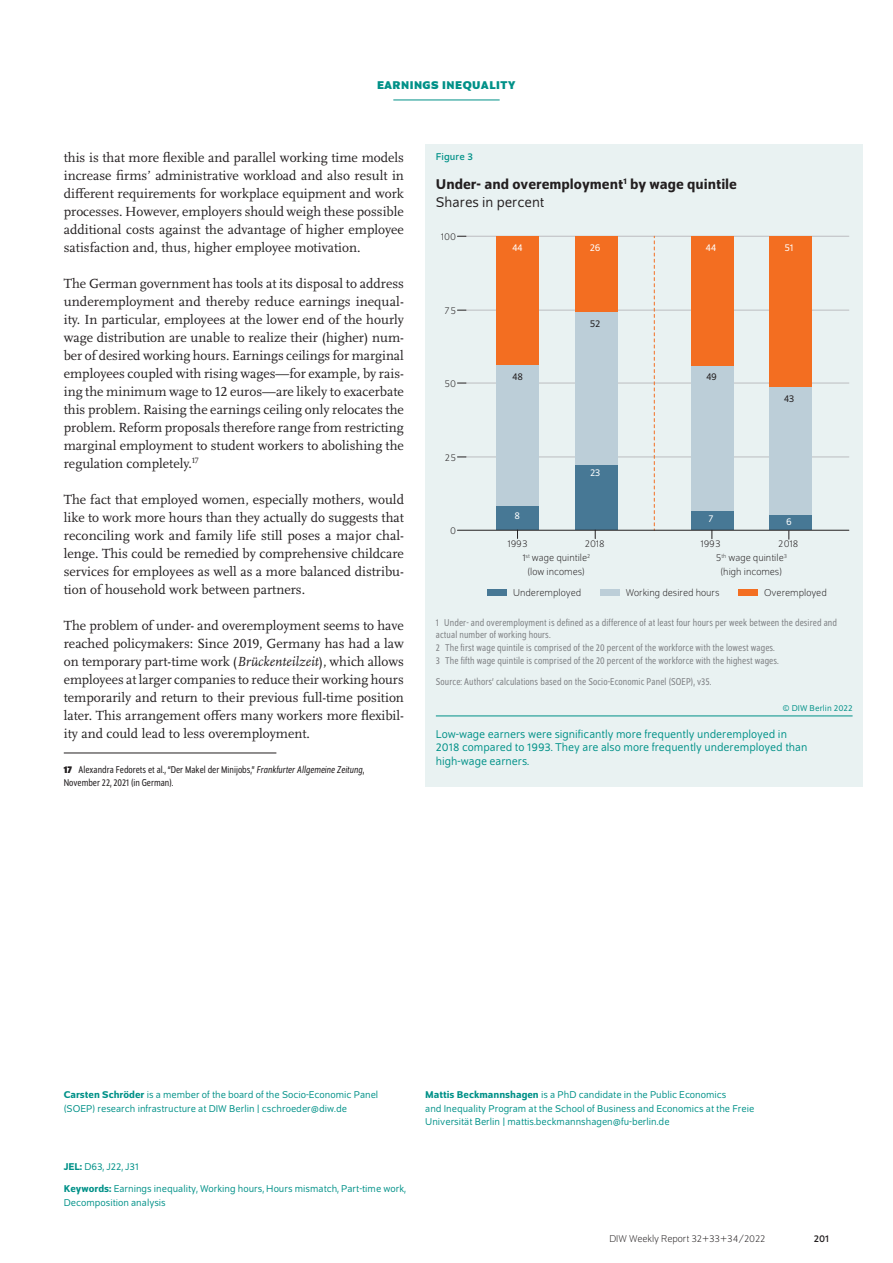
<style>
.page{position:relative;width:893px;height:1263px;background:#fff}
.page>*{position:absolute;margin:0;border:0;box-sizing:border-box;transform-origin:0 0}
.t1{font:500 15px "Schumpeter";color:#231f20}
.t2{font:15px "Schumpeter Blond";color:#231f20}
.t3{font:13.8px/18px "Scala Pro";color:#231f20;text-align:justify}
.t4{font:12px/13.5px "Schumpeter Blond";color:#009188}
.t5{font:700 12px "Schumpeter";color:#009188}
.t6{font:10.5px/13.5px "Schumpeter Blond";color:#009188}
.t7{font:semi-condensed 10.5px/12.8px "Schumpeter Blond";letter-spacing:.01em;color:#808285}
.t8{font:300 10.5px/13.5px "Schumpeter";color:#231f20;text-align:center}
.t9{font:semi-condensed 10.5px/13.5px "Schumpeter Blond";color:#231f20}
.t10{font:10.5px "Schumpeter Blond";letter-spacing:-.04em;color:#fff}
.t11{font:10.5px "Schumpeter Blond";letter-spacing:-.04em;color:#231f20}
.t12{font:10.5px "Schumpeter";letter-spacing:.01em;color:#009188}
.t13{font:10.5px "Schumpeter";color:#231f20}
.t14{font:9px "Schumpeter Blond";letter-spacing:.01em;color:#009188}
.s1{font-style:italic}
.s2{font-family:"Schumpeter";font-weight:700}
.s3{font-family:"Schumpeter";font-weight:500}
</style>
<div class="page">
<hr style="left:393px;top:100px;width:107px;height:1px;background:#009188">
<hr style="left:64px;top:753px;width:212px;height:1px;background:#231f20">
<div style="left:425px;top:144px;width:438px;height:642px;background:#e9f2f2"></div>
<hr style="left:466px;top:236px;width:383px;height:1px;background:#bcbdc0">
<hr style="left:466px;top:310px;width:383px;height:1px;background:#bcbdc0">
<hr style="left:466px;top:383px;width:383px;height:1px;background:#bcbdc0">
<hr style="left:466px;top:457px;width:383px;height:1px;background:#bcbdc0">
<div style="left:496px;top:506px;width:43px;height:24px;background:#477895"></div>
<div style="left:496px;top:365px;width:43px;height:141px;background:#bcced8"></div>
<div style="left:496px;top:236px;width:43px;height:129px;background:#f36e21"></div>
<div style="left:575px;top:465px;width:43px;height:65px;background:#477895"></div>
<div style="left:575px;top:312px;width:43px;height:153px;background:#bcced8"></div>
<div style="left:575px;top:236px;width:43px;height:76px;background:#f36e21"></div>
<div style="left:691px;top:510px;width:43px;height:20px;background:#477895"></div>
<div style="left:691px;top:366px;width:43px;height:144px;background:#bcced8"></div>
<div style="left:691px;top:236px;width:43px;height:130px;background:#f36e21"></div>
<div style="left:769px;top:514px;width:42px;height:16px;background:#477895"></div>
<div style="left:769px;top:387px;width:42px;height:127px;background:#bcced8"></div>
<div style="left:769px;top:236px;width:42px;height:151px;background:#f36e21"></div>
<div style="left:488px;top:590px;width:19px;height:6px;background:#477895"></div>
<div style="left:600px;top:590px;width:19px;height:6px;background:#bcced8"></div>
<div style="left:739px;top:590px;width:19px;height:6px;background:#f36e21"></div>
<svg style="left:654px;top:236px;width:1px;height:294px"></svg>
<hr style="left:457px;top:530px;width:392px;height:1px;background:#231f20">
<hr style="left:436px;top:715px;width:417px;height:1px;background:#009188">
<p class="t5" style="left:377px;top:79px;width:9px">earnings</p>
<p class="t5" style="left:442px;top:79px;width:9px">inequality</p>
<p class="t3" style="left:64px;top:148px;width:342px">this is that more flexible and parallel working time models increase firms’ administrative workload and also result in different requirements for workplace equipment and work processes. However, employers should weigh these possible additional costs against the advantage of higher employee satisfaction and, thus, higher employee motivation.</p>
<p class="t3" style="left:64px;top:274px;width:342px">The German government has tools at its disposal to address underemployment and thereby reduce earnings inequal&shy;ity. In particular, employees at the lower end of the hourly wage distribution are unable to realize their (higher) num&shy;ber of desired working hours. Earnings ceilings for marginal employees coupled with rising wages—for example, by rais&shy;ing the minimum wage to 12 euros—are likely to exacerbate this problem. Raising the earnings ceiling only relocates the problem. Reform proposals therefore range from restricting marginal employment to student workers to abolishing the regulation completely.<sup>17</sup></p>
<p class="t3" style="left:64px;top:490px;width:342px">The fact that employed women, especially mothers, would like to work more hours than they actually do suggests that reconciling work and family life still poses a major chal&shy;lenge. This could be remedied by comprehensive childcare services for employees as well as a more balanced distribu&shy;tion of household work between partners.</p>
<p class="t3" style="left:64px;top:616px;width:342px">The problem of under- and overemployment seems to have reached policymakers: Since 2019, Germany has had a law on temporary part-time work (<span class="s1">Brückenteilzeit</span>), which allows employees at larger companies to reduce their working hours temporarily and return to their previous full-time position later. This arrangement offers many workers more flexibil&shy;ity and could lead to less overemployment.</p>
<p class="t9" style="left:64px;top:763px;width:302px"><span class="s2">17</span> Alexandra Fedorets et al., “Der Makel der Minijobs,” <span class="s1">Frankfurter Allgemeine Zeitung</span>,<br>November 22, 2021 (in German).</p>
<p class="t12" style="left:436px;top:151px;width:39px">Figure 3</p>
<p class="t1" style="left:436px;top:176px;width:303px">Under- and overemployment<sup>1</sup> by wage quintile</p>
<p class="t2" style="left:436px;top:194px;width:110px">Shares in percent</p>
<p class="t8" style="left:441px;top:230px;width:17px">100</p>
<p class="t8" style="left:445px;top:304px;width:13px">75</p>
<p class="t8" style="left:444px;top:377px;width:13px">50</p>
<p class="t8" style="left:445px;top:451px;width:13px">25</p>
<p class="t8" style="left:450px;top:524px;width:7px">0</p>
<p class="t10" style="left:512px;top:242px;width:12px">44</p>
<p class="t10" style="left:590px;top:242px;width:12px">26</p>
<p class="t10" style="left:706px;top:242px;width:12px">44</p>
<p class="t10" style="left:784px;top:242px;width:10px">51</p>
<p class="t11" style="left:512px;top:372px;width:12px">48</p>
<p class="t10" style="left:515px;top:511px;width:7px">8</p>
<p class="t11" style="left:590px;top:319px;width:12px">52</p>
<p class="t10" style="left:590px;top:467px;width:12px">23</p>
<p class="t11" style="left:706px;top:372px;width:12px">49</p>
<p class="t11" style="left:784px;top:393px;width:12px">43</p>
<p class="t10" style="left:708px;top:514px;width:7px">7</p>
<p class="t10" style="left:786px;top:517px;width:7px">6</p>
<p class="t8" style="left:507px;top:537px;width:22px">1993</p>
<p class="t8" style="left:585px;top:537px;width:22px">2018</p>
<p class="t8" style="left:700px;top:537px;width:22px">1993</p>
<p class="t8" style="left:778px;top:537px;width:22px">2018</p>
<p class="t8" style="left:522px;top:551px;width:69px">1<sup>st</sup> wage quintile<sup>2 </sup>(low incomes)</p>
<p class="t8" style="left:716px;top:551px;width:73px">5<sup>th</sup> wage quintile<sup>3 </sup>(high incomes)</p>
<p class="t8" style="left:513px;top:586px;width:70px">Underemployed</p>
<p class="t8" style="left:626px;top:586px;width:95px">Working desired hours</p>
<p class="t8" style="left:764px;top:586px;width:64px">Overemployed</p>
<p class="t7" style="left:436px;top:616px;width:403px">1 Under- and overemployment is defined as a difference of at least four hours per week between the desired and actual number of working hours.<br>2 The first wage quintile is comprised of the 20 percent of the workforce with the lowest wages.<br>3 The fifth wage quintile is comprised of the 20 percent of the workforce with the highest wages.</p>
<p class="t7" style="left:436px;top:676px;width:277px">Source: Authors’ calculations based on the Socio-Economic Panel (SOEP), v35.</p>
<p class="t14" style="left:782px;top:704px;width:72px">© DIW Berlin 2022</p>
<p class="t4" style="left:436px;top:727px;width:373px">Low-wage earners were significantly more frequently underemployed in<br>2018 compared to 1993. They are also more frequently underemployed than high-wage earners.</p>
<p class="t6" style="left:64px;top:1088px;width:316px"><span class="s3">Carsten Schröder</span> is a member of the board of the Socio-Economic Panel (SOEP) research infrastructure at DIW Berlin | cschroeder@diw.de</p>
<p class="t6" style="left:425px;top:1088px;width:331px"><span class="s3">Mattis Beckmannshagen</span> is a PhD candidate in the Public Economics<br>and Inequality Program at the School of Business and Economics at the Freie<br>Universität Berlin | mattis.beckmannshagen@fu-berlin.de</p>
<p class="t6" style="left:64px;top:1156px;width:344px;line-height:22px"><span class="s3">JEL:</span> D63, J22, J31<br><span class="s3">Keywords:</span> Earnings inequality, Working hours, Hours mismatch, Part-time work,</p>
<p class="t6" style="left:64px;top:1196px;width:104px">Decomposition analysis</p>
<p class="t8" style="left:609px;top:1232px;width:158px">DIW Weekly Report 32+33+34/2022</p>
<p class="t13" style="left:814px;top:1233px;width:17px">201</p>
</div>
